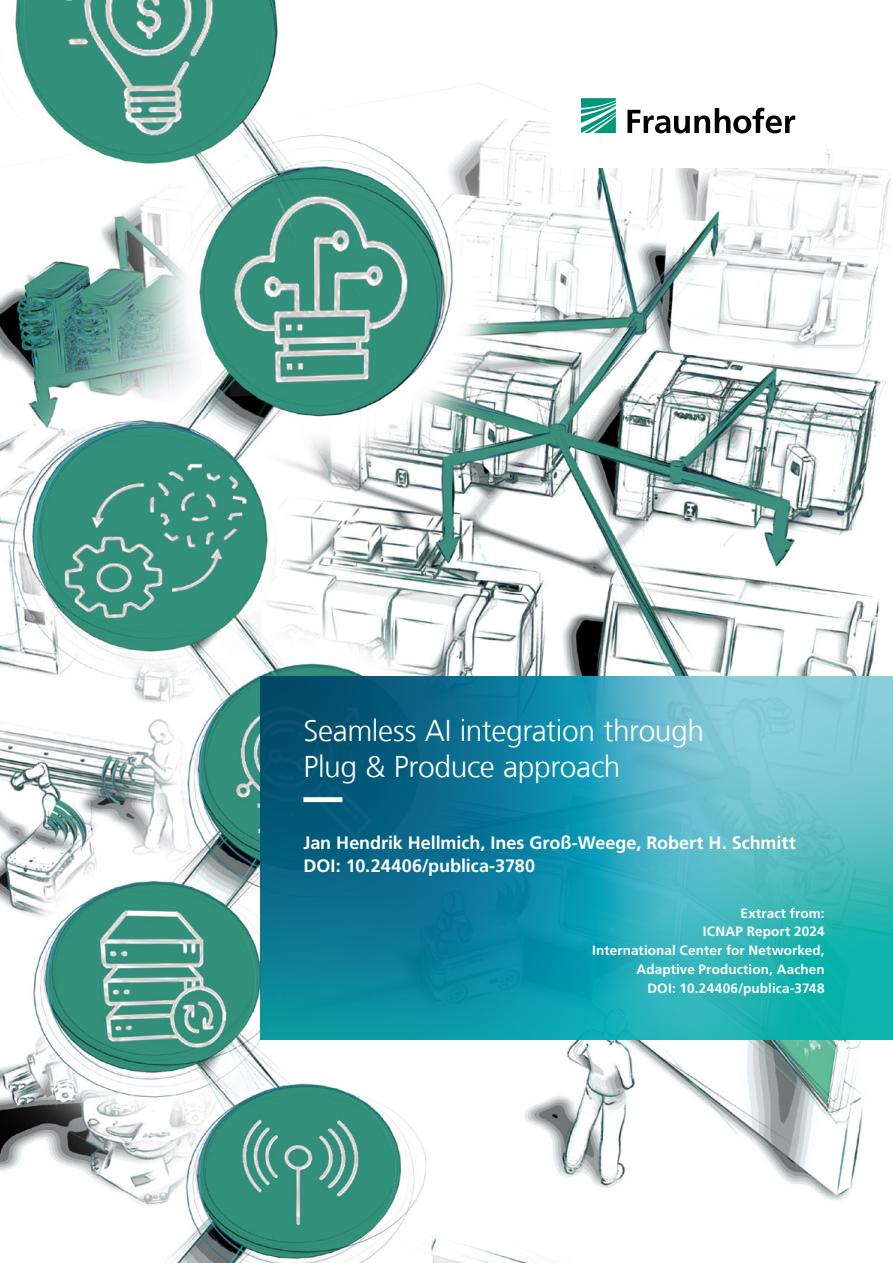
<style>
.page{position:relative;width:893px;height:1263px;background:#fff}
.page>*{position:absolute;margin:0;border:0;box-sizing:border-box;transform-origin:0 0}
.t1{font:300 30px/36px "Frutiger LT Com";letter-spacing:-.015em;color:#fff}
.t2{font:700 18px/23.4px "Frutiger LT Com";color:#fff}
.t3{font:700 13.5px/18.8px "Frutiger LT Com";letter-spacing:.01em;color:#fff;text-align:right}
</style>
<div class="page">
<img style="left:0;top:0;width:891px;height:1263px">
<div style="left:551px;top:68px;width:273px;height:100px;background:#fff"></div>
<svg style="left:581px;top:98px;width:35px;height:35px"></svg>
<svg style="left:627px;top:108px;width:168px;height:25px"></svg>
<svg style="left:261px;top:676px;width:632px;height:364px;background:#2796aa"></svg>
<svg style="left:303px;top:797px;width:522px;height:5px;background:#409cb4"></svg>
<h1 class="t1" style="left:303px;top:713px;width:402px">Seamless AI integration through<br>Plug &amp; Produce approach</h1>
<h2 class="t2" style="left:303px;top:831px;width:494px">Jan Hendrik Hellmich, Ines Groß-Weege, Robert H. Schmitt<br>DOI: 10.24406/publica-3780</h2>
<p class="t3" style="left:592px;top:904px;width:234px">Extract from:<br>ICNAP Report 2024<br>International Center for Networked,<br>Adaptive Production, Aachen<br>DOI: 10.24406/publica-3748</p>
</div>
